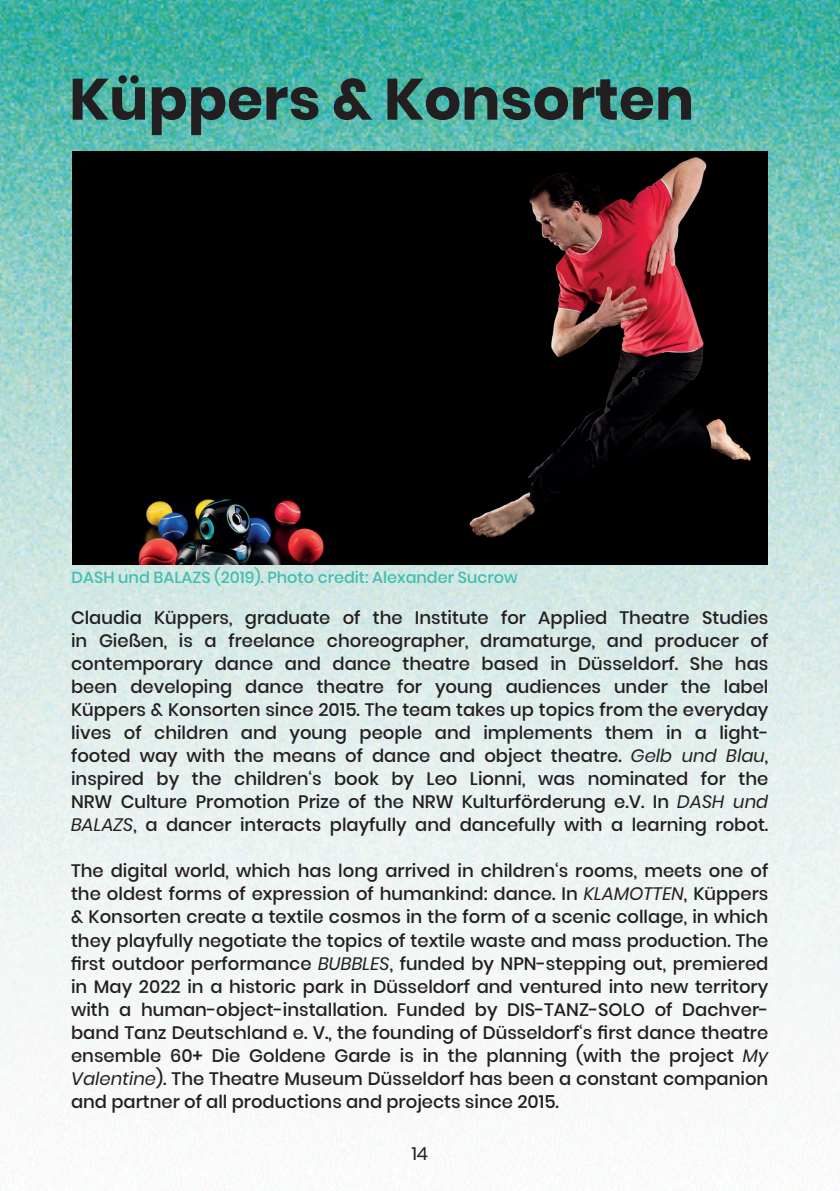
<style>
.page{position:relative;width:840px;height:1191px;background:#fff}
.page>*{position:absolute;margin:0;border:0;box-sizing:border-box;transform-origin:0 0}
.t1{font:700 58px "Poppins";color:#231f20}
.t2{font:500 18px/23px "Poppins";color:#231f20;text-align:justify}
.t3{font:18px "Poppins";color:#231f20}
.t4{font:500 16px "Poppins";color:#42beaf}
.s1{font-weight:400;font-style:italic}
</style>
<div class="page">
<img style="left:0;top:0;width:819px;height:1132px">
<img style="left:819px;top:0;width:20px;height:1105px">
<img style="left:72px;top:151px;width:695px;height:413px">
<h1 class="t1" style="left:69px;top:66px;width:626px">Küppers &amp; Konsorten</h1>
<p class="t4" style="left:72px;top:568px;width:447px">DASH und BALAZS (2019). Photo credit: Alexander Sucrow</p>
<p class="t2" style="left:71px;top:606px;width:698px">Claudia Küppers, graduate of the Institute for Applied Theatre Studies in Gießen, is a freelance choreographer, dramaturge, and producer of contemporary dance and dance theatre based in Düsseldorf. She has been developing dance theatre for young audiences under the label Küppers &amp; Konsorten since 2015. The team takes up topics from the everyday lives of children and young people and implements them in a light&shy;footed way with the means of dance and object theatre. <span class="s1">Gelb und Blau</span>, inspired by the children‘s book by Leo Lionni, was nominated for the NRW Culture Promotion Prize of the NRW Kulturförderung e.V. In <span class="s1">DASH und BALAZS</span>, a dancer interacts playfully and dancefully with a learning robot.</p>
<p class="t2" style="left:71px;top:859px;width:698px">The digital world, which has long arrived in children‘s rooms, meets one of the oldest forms of expression of humankind: dance. In <span class="s1">KLAMOTTEN</span>, Küppers &amp; Konsorten create a textile cosmos in the form of a scenic collage, in which they playfully negotiate the topics of textile waste and mass production. The first outdoor performance <span class="s1">BUBBLES</span>, funded by NPN-stepping out, premiered in May 2022 in a historic park in Düsseldorf and ventured into new territory with a human-object-installation. Funded by DIS-TANZ-SOLO of Dachver&shy;band Tanz Deutschland e. V., the founding of Düsseldorf‘s first dance theatre ensemble 60+ Die Goldene Garde is in the planning (with the project <span class="s1">My Valentine</span>). The Theatre Museum Düsseldorf has been a constant companion and partner of all productions and projects since 2015.</p>
<p class="t3" style="left:411px;top:1141px;width:18px">1414</p>
</div>
